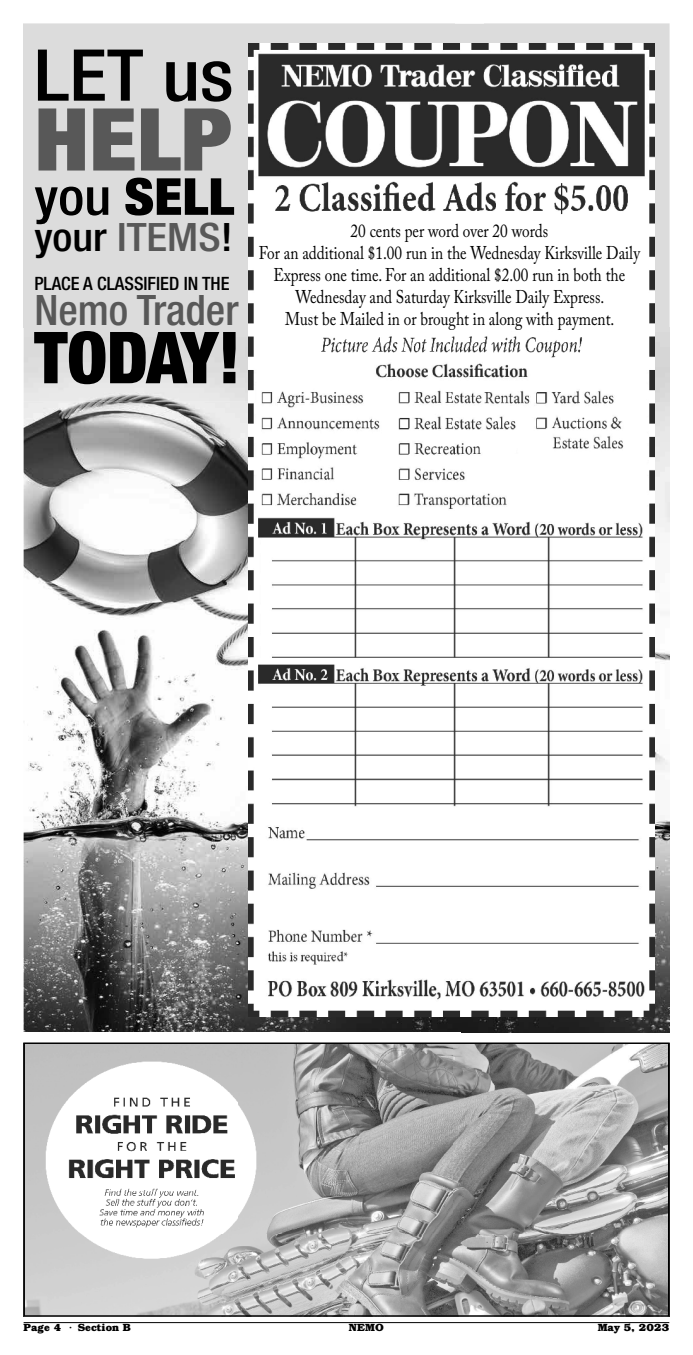
<style>
.page{position:relative;width:693px;height:1355px;background:#fff}
.page>*{position:absolute;margin:0;border:0;box-sizing:border-box;transform-origin:0 0}
.t1{font:900 condensed 86.89px "Helvetica Neue";color:#585858;scale:1.1 1}
.t2{font:900 condensed 71.75px "Helvetica Neue";letter-spacing:-.01em;color:#000}
.t3{font:500 condensed 71.49px "Helvetica Neue";color:#000;scale:1.1 1}
.t4{font:900 condensed 51.1px "Helvetica Neue";color:#000;scale:1.1 1}
.t5{font:500 condensed 42px "Helvetica Neue";color:#585858}
.t6{font:500 condensed 39.2px "Helvetica Neue";color:#000;scale:1.1 1}
.t7{font:18.38px/22.1px "Adobe Caslon Pro";color:#000;text-align:center;scale:.83 1}
.t8{font:500 condensed 18.38px "Helvetica Neue";color:#000}
.t9{font:700 10.5px "Bookman Std";color:#000}
.s1{font-weight:500}
.s2{color:#585858}
.s3{font-family:"Courier"}
</style>
<div class="page">
<hr style="left:24px;top:1322px;width:645px;height:1px;background:#000">
<svg style="left:24px;top:1042px;width:645px;height:274px"></svg>
<img style="left:24px;top:327px;width:645px;height:705px">
<img style="left:455px;top:24px;width:29px;height:20px">
<div style="left:24px;top:24px;width:431px;height:303px;background:#dcdcdc"></div>
<div style="left:484px;top:24px;width:185px;height:303px;background:#dcdcdc"></div>
<img style="left:24px;top:327px;width:224px;height:75px">
<img style="left:248px;top:44px;width:407px;height:972px">
<div style="left:257px;top:221px;width:384px;height:110px;background:#fff"></div>
<h3 class="t3" style="left:34px;top:33px;width:183px">LET us</h3>
<h1 class="t1" style="left:34px;top:86px;width:181px">HELP</h1>
<h3 class="t4" style="left:34px;top:165px;width:183px"><span class="s1">you</span> SELL</h3>
<h3 class="t6" style="left:34px;top:214px;width:182px">your <span class="s2">ITEMS</span>!</h3>
<p class="t8" style="left:34px;top:272px;width:197px">PLACE A CLASSIFIED IN THE</p>
<h3 class="t5" style="left:34px;top:285px;width:206px">Nemo Trader</h3>
<h2 class="t2" style="left:34px;top:313px;width:208px">TODAY!</h2>
<p class="t7" style="left:259px;top:220px;width:461px">20 cents per word over 20 words<br>For an additional $1.00 run in the Wednesday Kirksville Daily Express one time. For an additional $2.00 run in both the Wednesday and Saturday Kirksville Daily Express.<br>Must be Mailed in or brought in along with payment.</p>
<p class="t9" style="left:24px;top:1321px;width:109px">Page 4 <span class="s3">•</span> Section B</p>
<p class="t9" style="left:349px;top:1321px;width:36px">NEMO</p>
<p class="t9" style="left:598px;top:1321px;width:73px">May 5, 2023</p>
</div>
